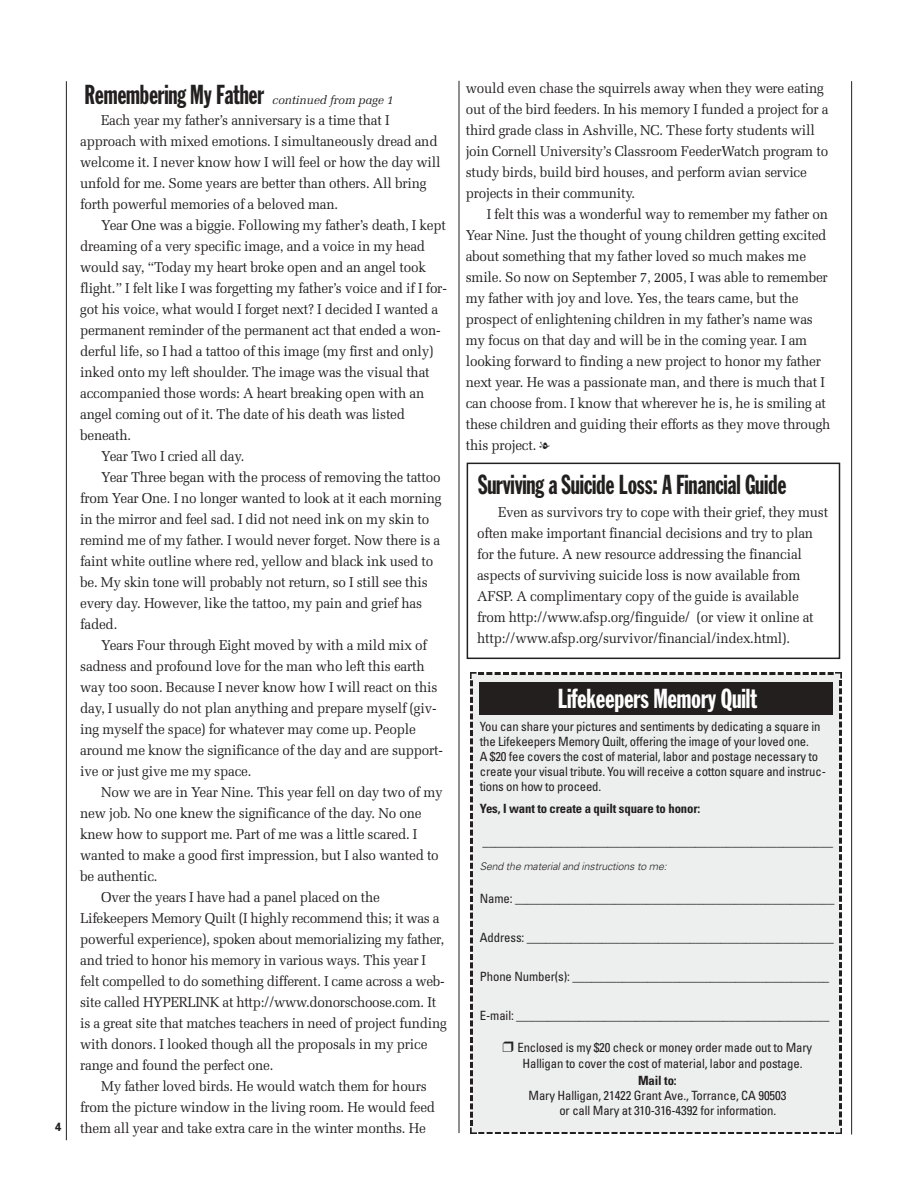
<style>
.page{position:relative;width:918px;height:1188px;background:#fff}
.page>*{position:absolute;margin:0;border:0;box-sizing:border-box;transform-origin:0 0}
.t1{font:27px "Franklin Gothic Extra Cond";letter-spacing:-.01em;color:#231f1f;scale:.95 1}
.t2{font:27px "Franklin Gothic Extra Cond";letter-spacing:-.01em;color:#fff}
.t3{font:14.25px/21px "Melior";letter-spacing:-.015em;color:#231f1f;scale:.95 1}
.t4{font:condensed 12.75px/15px "Univers";letter-spacing:-.015em;color:#231f1f}
.t5{font:700 condensed 12.75px "Univers";letter-spacing:-.01em;color:#231f1f}
.t6{font:italic 12px "Melior";letter-spacing:-.01em;color:#231f1f}
.t7{font:700 12px "Univers";color:#231f1f}
.t8{font:italic 300 10.5px "Univers";letter-spacing:-.01em;color:#231f1f}
</style>
<div class="page">
<hr style="left:66px;top:81px;width:1px;height:1059px;background:#231f1f">
<hr style="left:459px;top:81px;width:1px;height:1052px;background:#231f1f">
<hr style="left:851px;top:81px;width:1px;height:1054px;background:#231f1f">
<div style="left:471px;top:673px;width:369px;height:460px;background:#edeeee"></div>
<svg style="left:471px;top:673px;width:8px;height:6px"></svg>
<img style="left:479px;top:673px;width:356px;height:1px">
<svg style="left:835px;top:673px;width:6px;height:8px"></svg>
<img style="left:840px;top:681px;width:1px;height:445px">
<svg style="left:833px;top:1128px;width:8px;height:6px"></svg>
<img style="left:478px;top:1132px;width:355px;height:2px">
<svg style="left:471px;top:1126px;width:6px;height:8px"></svg>
<img style="left:471px;top:679px;width:1px;height:447px">
<div style="left:479px;top:682px;width:354px;height:33px;background:#231f1f"></div>
<div style="left:467px;top:463px;width:373px;height:196px;border:2px solid #231f1f"></div>
<p class="t7" style="left:55px;top:1122px;width:8px">4</p>
<h1 class="t1" style="left:85px;top:85px;width:190px">Remembering My Father</h1>
<p class="t6" style="left:272px;top:95px;width:123px">continued from page 1</p>
<p class="t3" style="left:80px;top:111px;width:381px;text-indent:21px">Each year my father’s anniversary is a time that I approach with mixed emotions. I simultaneously dread and welcome it. I never know how I will feel or how the day will unfold for me. Some years are better than others. All bring forth powerful memories of a beloved man.</p>
<p class="t3" style="left:101px;top:216px;width:364px">Year One was a biggie. Following my father’s death, I kept</p>
<p class="t3" style="left:80px;top:237px;width:365px">dreaming of a very specific image, and a voice in my head</p>
<p class="t3" style="left:80px;top:258px;width:365px">would say, “Today my heart broke open and an angel took</p>
<p class="t3" style="left:80px;top:279px;width:387px">flight.” I felt like I was forgetting my father’s voice and if I for-</p>
<p class="t3" style="left:80px;top:300px;width:378px">got his voice, what would I forget next? I decided I wanted a</p>
<p class="t3" style="left:80px;top:321px;width:381px">permanent reminder of the permanent act that ended a won-</p>
<p class="t3" style="left:80px;top:342px;width:374px">derful life, so I had a tattoo of this image (my first and only)</p>
<p class="t3" style="left:80px;top:363px;width:369px">inked onto my left shoulder. The image was the visual that</p>
<p class="t3" style="left:80px;top:384px;width:364px">accompanied those words: A heart breaking open with an</p>
<p class="t3" style="left:80px;top:405px;width:344px">angel coming out of it. The date of his death was listed</p>
<p class="t3" style="left:80px;top:426px;width:55px">beneath.</p>
<p class="t3" style="left:101px;top:447px;width:152px">Year Two I cried all day.</p>
<p class="t3" style="left:101px;top:468px;width:359px">Year Three began with the process of removing the tattoo</p>
<p class="t3" style="left:80px;top:489px;width:382px">from Year One. I no longer wanted to look at it each morning</p>
<p class="t3" style="left:80px;top:510px;width:369px">in the mirror and feel sad. I did not need ink on my skin to</p>
<p class="t3" style="left:80px;top:531px;width:380px">remind me of my father. I would never forget. Now there is a</p>
<p class="t3" style="left:80px;top:552px;width:373px">faint white outline where red, yellow and black ink used to</p>
<p class="t3" style="left:80px;top:573px;width:367px">be. My skin tone will probably not return, so I still see this</p>
<p class="t3" style="left:80px;top:594px;width:361px">every day. However, like the tattoo, my pain and grief has</p>
<p class="t3" style="left:80px;top:615px;width:41px">faded.</p>
<p class="t3" style="left:101px;top:636px;width:344px">Years Four through Eight moved by with a mild mix of</p>
<p class="t3" style="left:80px;top:657px;width:364px">sadness and profound love for the man who left this earth</p>
<p class="t3" style="left:80px;top:678px;width:377px">way too soon. Because I never know how I will react on this</p>
<p class="t3" style="left:80px;top:699px;width:377px">day, I usually do not plan anything and prepare myself (giv-</p>
<p class="t3" style="left:80px;top:720px;width:355px">ing myself the space) for whatever may come up. People</p>
<p class="t3" style="left:80px;top:741px;width:383px">around me know the significance of the day and are support-</p>
<p class="t3" style="left:80px;top:762px;width:182px">ive or just give me my space.</p>
<p class="t3" style="left:101px;top:783px;width:361px">Now we are in Year Nine. This year fell on day two of my</p>
<p class="t3" style="left:80px;top:804px;width:361px">new job. No one knew the significance of the day. No one</p>
<p class="t3" style="left:80px;top:825px;width:357px">knew how to support me. Part of me was a little scared. I</p>
<p class="t3" style="left:80px;top:846px;width:379px">wanted to make a good first impression, but I also wanted to</p>
<p class="t3" style="left:80px;top:867px;width:83px">be authentic.</p>
<p class="t3" style="left:101px;top:888px;width:295px">Over the years I have had a panel placed on the</p>
<p class="t3" style="left:80px;top:909px;width:380px">Lifekeepers Memory Quilt (I highly recommend this; it was a</p>
<p class="t3" style="left:80px;top:930px;width:385px">powerful experience), spoken about memorializing my father,</p>
<p class="t3" style="left:80px;top:951px;width:366px">and tried to honor his memory in various ways. This year I</p>
<p class="t3" style="left:80px;top:972px;width:385px">felt compelled to do something different. I came across a web-</p>
<p class="t3" style="left:80px;top:993px;width:376px">site called HYPERLINK at http://www.donorschoose.com. It</p>
<p class="t3" style="left:80px;top:1014px;width:387px">is a great site that matches teachers in need of project funding</p>
<p class="t3" style="left:80px;top:1035px;width:367px">with donors. I looked though all the proposals in my price</p>
<p class="t3" style="left:80px;top:1056px;width:205px">range and found the perfect one.</p>
<p class="t3" style="left:101px;top:1077px;width:344px">My father loved birds. He would watch them for hours</p>
<p class="t3" style="left:80px;top:1098px;width:375px">from the picture window in the living room. He would feed</p>
<p class="t3" style="left:80px;top:1119px;width:365px">them all year and take extra care in the winter months. He</p>
<p class="t3" style="left:466px;top:79px;width:383px">would even chase the squirrels away when they were eating out of the bird feeders. In his memory I funded a project for a third grade class in Ashville, NC. These forty students will join Cornell University’s Classroom FeederWatch program to study birds, build bird houses, and perform avian service projects in their community.</p>
<p class="t3" style="left:466px;top:205px;width:386px;text-indent:21px">I felt this was a wonderful way to remember my father on Year Nine. Just the thought of young children getting excited about something that my father loved so much makes me smile. So now on September 7, 2005, I was able to remember my father with joy and love. Yes, the tears came, but the prospect of enlightening children in my father’s name was my focus on that day and will be in the coming year. I am looking forward to finding a new project to honor my father next year. He was a passionate man, and there is much that I can choose from. I know that wherever he is, he is smiling at these children and guiding their efforts as they move through this project. ❧</p>
<h1 class="t1" style="left:478px;top:474px;width:326px">Surviving a Suicide Loss: A Financial Guide</h1>
<p class="t3" style="left:477px;top:503px;width:371px;text-indent:21px">Even as survivors try to cope with their grief, they must often make important financial decisions and try to plan for the future. A new resource addressing the financial aspects of surviving suicide loss is now available from AFSP. A complimentary copy of the guide is available from http://www.afsp.org/finguide/ (or view it online at http://www.afsp.org/survivor/financial/index.html).</p>
<h1 class="t2" style="left:558px;top:689px;width:201px">Lifekeepers Memory Quilt</h1>
<p class="t4" style="left:480px;top:721px;width:348px">You can share your pictures and sentiments by dedicating a square in the Lifekeepers Memory Quilt, offering the image of your loved one.<br>A $20 fee covers the cost of material, labor and postage necessary to create your visual tribute. You will receive a cotton square and instruc&shy;tions on how to proceed.</p>
<p class="t5" style="left:480px;top:804px;width:222px">Yes, I want to create a quilt square to honor:</p>
<p class="t4" style="left:482px;top:835px;width:352px">________________________________________________________</p>
<p class="t8" style="left:480px;top:862px;width:188px">Send the material and instructions to me:</p>
<p class="t4" style="left:480px;top:892px;width:356px">Name: ___________________________________________________</p>
<p class="t4" style="left:480px;top:931px;width:355px">Address: _________________________________________________</p>
<p class="t4" style="left:480px;top:970px;width:351px">Phone Number(s): _________________________________________</p>
<p class="t4" style="left:480px;top:1009px;width:351px">E-mail: __________________________________________________</p>
<p class="t4" style="left:522px;top:1040px;width:291px;line-height:16.2px;text-indent:-20px">❒ Enclosed is my $20 check or money order made out to Mary<br>Halligan to cover the cost of material, labor and postage.</p>
<p class="t5" style="left:638px;top:1076px;width:40px">Mail to:</p>
<p class="t4" style="left:559px;top:1089px;width:228px;text-indent:-31px">Mary Halligan, 21422 Grant Ave., Torrance, CA 90503 or call Mary at 310-316-4392 for information.</p>
</div>
